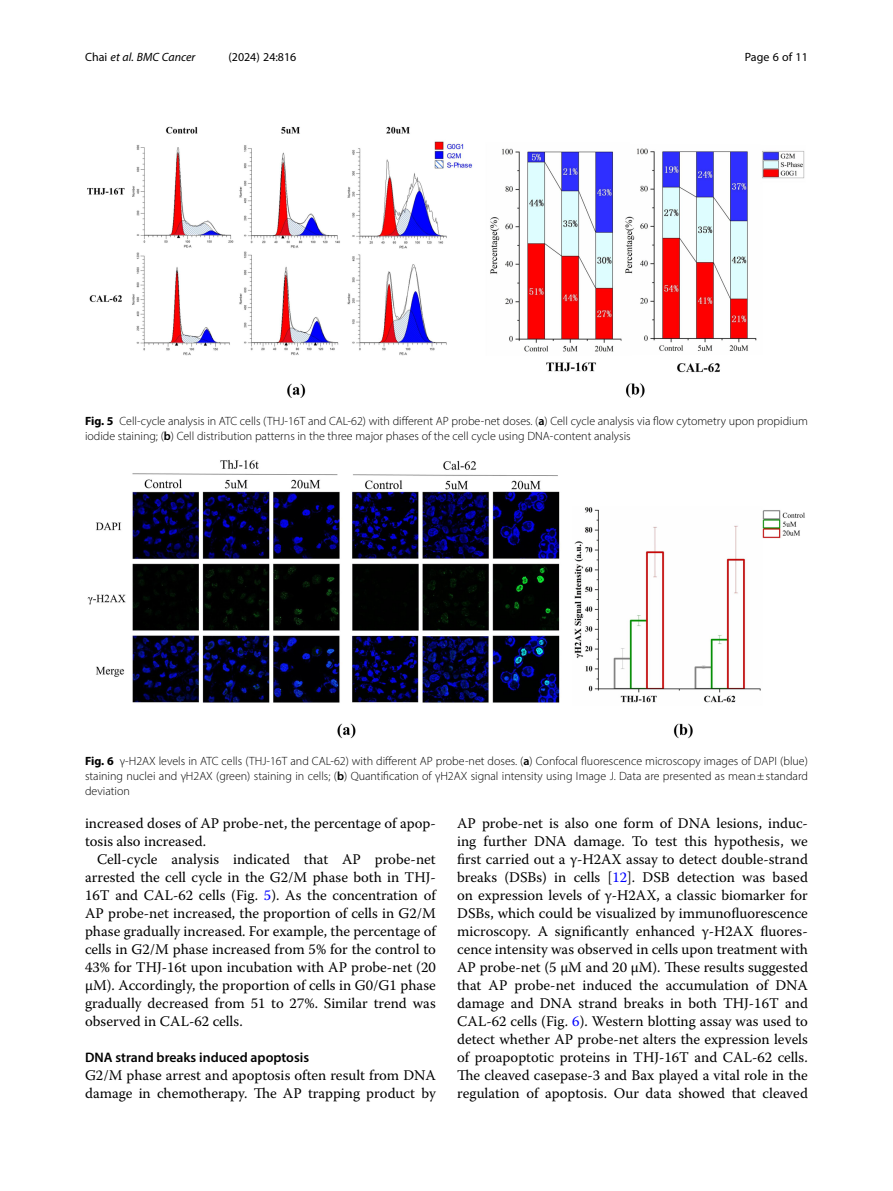
<style>
.page{position:relative;width:893px;height:1191px;background:#fff}
.page>*{position:absolute;margin:0;border:0;box-sizing:border-box;transform-origin:0 0}
.Body_Text{font:14.7px/18px "Warnock Pro";color:#000}
.Body_Text_Indent{font:14.7px/18px "Warnock Pro";color:#000;text-align:justify}
.Head_2{font:600 13.8px "Myriad Pro";color:#000}
.Figure_Caption{font:300 12px/15px "Myriad Pro";color:#000;text-align:justify}
.t1{font:12px "Myriad Pro";color:#000}
.t2{font:italic 12px "Myriad Pro";color:#000}
.s1{font-style:normal}
.s2{font-weight:700}
.s3{font-weight:600}
.s4{color:#00f}
</style>
<div class="page">
<img style="left:87px;top:460px;width:718px;height:278px">
<img style="left:87px;top:126px;width:718px;height:272px">
<p class="t2" style="left:85px;top:50px;width:112px"><span class="s1">Chai</span> et al. BMC Cancer</p>
<p class="t1" style="left:228px;top:50px;width:70px">(2024) 24:816</p>
<p class="t1" style="left:745px;top:50px;width:65px">Page 6 of 11</p>
<p class="Figure_Caption" style="left:85px;top:413px;width:724px"><span class="s2">Fig. 5</span> Cell-cycle analysis in ATC cells (THJ-16T and CAL-62) with different AP probe-net doses. (<span class="s3">a</span>) Cell cycle analysis via flow cytometry upon propidium iodide staining; (<span class="s3">b</span>) Cell distribution patterns in the three major phases of the cell cycle using DNA-content analysis</p>
<p class="Figure_Caption" style="left:85px;top:753px;width:724px"><span class="s2">Fig. 6</span> γ-H2AX levels in ATC cells (THJ-16T and CAL-62) with different AP probe-net doses. (<span class="s3">a</span>) Confocal fluorescence microscopy images of DAPI (blue) staining nuclei and γH2AX (green) staining in cells; (<span class="s3">b</span>) Quantification of γH2AX signal intensity using Image J. Data are presented as mean±standard deviation</p>
<p class="Body_Text" style="left:85px;top:814px;width:352px">increased doses of AP probe-net, the percentage of apop&shy;tosis also increased.</p>
<p class="Body_Text_Indent" style="left:85px;top:850px;width:352px;text-indent:12px">Cell-cycle analysis indicated that AP probe-net arrested the cell cycle in the G2/M phase both in THJ-16T and CAL-62 cells (Fig. <span class="s4">5</span>). As the concentration of AP probe-net increased, the proportion of cells in G2/M phase gradually increased. For example, the percentage of cells in G2/M phase increased from 5% for the control to 43% for THJ-16t upon incubation with AP probe-net (20 µM). Accordingly, the proportion of cells in G0/G1 phase gradually decreased from 51 to 27%. Similar trend was observed in CAL-62 cells.</p>
<p class="Head_2" style="left:85px;top:1049px;width:226px">DNA strand breaks induced apoptosis</p>
<p class="Body_Text" style="left:85px;top:1066px;width:352px">G2/M phase arrest and apoptosis often result from DNA damage in chemotherapy. The AP trapping product by</p>
<p class="Body_Text" style="left:457px;top:814px;width:352px;text-align:justify">AP probe-net is also one form of DNA lesions, induc&shy;ing further DNA damage. To test this hypothesis, we first carried out a γ-H2AX assay to detect double-strand breaks (DSBs) in cells [<span class="s4">12</span>]. DSB detection was based on expression levels of γ-H2AX, a classic biomarker for DSBs, which could be visualized by immunofluorescence microscopy. A significantly enhanced γ-H2AX fluores&shy;cence intensity was observed in cells upon treatment with AP probe-net (5 µM and 20 µM). These results suggested that AP probe-net induced the accumulation of DNA damage and DNA strand breaks in both THJ-16T and CAL-62 cells (Fig. <span class="s4">6</span>). Western blotting assay was used to detect whether AP probe-net alters the expression levels of proapoptotic proteins in THJ-16T and CAL-62 cells.<br>The cleaved casepase-3 and Bax played a vital role in the regulation of apoptosis. Our data showed that cleaved</p>
</div>
